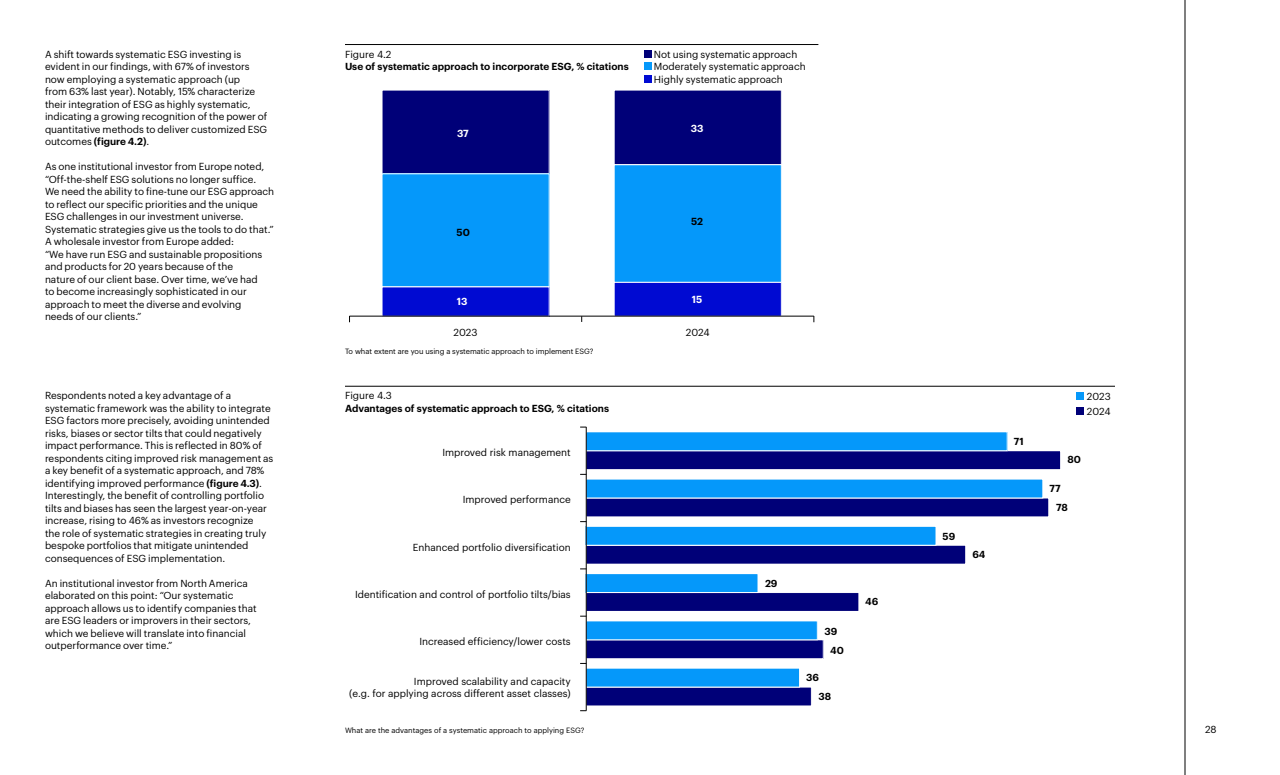
<style>
.page{position:relative;width:1280px;height:775px;background:#fff}
.page>*{position:absolute;margin:0;border:0;box-sizing:border-box;transform-origin:0 0}
.Body__P{font:10px/12.5px "Graphik";color:#000}
.Chart_number__H3{font:600 10px/12.5px "Graphik";color:#000}
.t1{font:600 10px "Graphik";letter-spacing:-.005em;color:#fff}
.Chart_source__P{font:7.5px "Graphik";letter-spacing:-.005em;color:#000}
.s1{font-weight:600}
.s2{font-weight:400}
</style>
<div class="page">
<hr style="left:1185px;top:0;width:1px;height:775px;background:#000">
<hr style="left:345px;top:44px;width:473px;height:1px;background:#000">
<div style="left:382px;top:90px;width:167px;height:84px;background:#000078"></div>
<div style="left:614px;top:90px;width:167px;height:75px;background:#000078"></div>
<div style="left:382px;top:174px;width:167px;height:113px;background:#0598fa"></div>
<div style="left:382px;top:173px;width:168px;height:114px;border:1px solid #fff"></div>
<div style="left:614px;top:165px;width:167px;height:117px;background:#0598fa"></div>
<div style="left:614px;top:164px;width:168px;height:119px;border:1px solid #fff"></div>
<div style="left:382px;top:287px;width:167px;height:29px;background:#000ad2"></div>
<div style="left:614px;top:282px;width:167px;height:34px;background:#000ad2"></div>
<div style="left:614px;top:282px;width:168px;height:35px;border:1px solid #fff"></div>
<hr style="left:350px;top:316px;width:464px;height:1px;background:#000">
<div style="left:644px;top:50px;width:7px;height:8px;background:#000078"></div>
<div style="left:644px;top:63px;width:7px;height:7px;background:#0598fa"></div>
<div style="left:644px;top:75px;width:7px;height:7px;background:#000ad2"></div>
<hr style="left:345px;top:386px;width:770px;height:1px;background:#000">
<div style="left:586px;top:451px;width:475px;height:19px;background:#000078"></div>
<div style="left:586px;top:450px;width:475px;height:20px;border:1px solid #fff"></div>
<div style="left:586px;top:498px;width:463px;height:19px;background:#000078"></div>
<div style="left:586px;top:545px;width:380px;height:19px;background:#000078"></div>
<div style="left:586px;top:593px;width:273px;height:18px;background:#000078"></div>
<div style="left:586px;top:592px;width:273px;height:20px;border:1px solid #fff"></div>
<div style="left:586px;top:640px;width:237px;height:19px;background:#000078"></div>
<div style="left:586px;top:639px;width:238px;height:20px;border:1px solid #fff"></div>
<div style="left:586px;top:687px;width:225px;height:19px;background:#000078"></div>
<div style="left:586px;top:687px;width:226px;height:19px;border:1px solid #fff"></div>
<div style="left:586px;top:432px;width:421px;height:19px;background:#0598fa"></div>
<div style="left:586px;top:432px;width:422px;height:19px;border:1px solid #fff"></div>
<div style="left:586px;top:479px;width:457px;height:19px;background:#0598fa"></div>
<div style="left:586px;top:526px;width:350px;height:19px;background:#0598fa"></div>
<div style="left:586px;top:526px;width:350px;height:20px;border:1px solid #fff"></div>
<div style="left:586px;top:574px;width:172px;height:19px;background:#0598fa"></div>
<div style="left:586px;top:573px;width:172px;height:20px;border:1px solid #fff"></div>
<div style="left:586px;top:621px;width:231px;height:19px;background:#0598fa"></div>
<div style="left:586px;top:668px;width:214px;height:19px;background:#0598fa"></div>
<hr style="left:586px;top:427px;width:1px;height:284px;background:#000">
<div style="left:1076px;top:393px;width:7px;height:7px;background:#0598fa"></div>
<div style="left:1076px;top:408px;width:7px;height:7px;background:#000078"></div>
<p class="Body__P" style="left:45px;top:47px;width:224px">A shift towards systematic ESG investing is evident in our findings, with 67% of investors now employing a systematic approach (up<br>from 63% last year). Notably, 15% characterize their integration of ESG as highly systematic, indicating a growing recognition of the power of quantitative methods to deliver customized ESG outcomes <span class="s1">(figure 4.2)</span>.</p>
<p class="Body__P" style="left:45px;top:159px;width:231px">As one institutional investor from Europe noted, “Off-the-shelf ESG solutions no longer suffice.<br>We need the ability to fine-tune our ESG approach to reflect our specific priorities and the unique ESG challenges in our investment universe.<br>Systematic strategies give us the tools to do that.” A wholesale investor from Europe added:<br>“We have run ESG and sustainable propositions and products for 20 years because of the<br>nature of our client base. Over time, we’ve had<br>to become increasingly sophisticated in our approach to meet the diverse and evolving<br>needs of our clients.”</p>
<p class="Body__P" style="left:45px;top:389px;width:230px">Respondents noted a key advantage of a systematic framework was the ability to integrate ESG factors more precisely, avoiding unintended risks, biases or sector tilts that could negatively impact performance. This is reflected in 80% of respondents citing improved risk management as a key benefit of a systematic approach, and 78% identifying improved performance <span class="s1">(figure 4.3)</span>.<br>Interestingly, the benefit of controlling portfolio tilts and biases has seen the largest year-on-year increase, rising to 46% as investors recognize<br>the role of systematic strategies in creating truly bespoke portfolios that mitigate unintended consequences of ESG implementation.</p>
<p class="Body__P" style="left:45px;top:576px;width:213px">An institutional investor from North America elaborated on this point: “Our systematic approach allows us to identify companies that are ESG leaders or improvers in their sectors, which we believe will translate into financial outperformance over time.”</p>
<h3 class="Chart_number__H3" style="left:345px;top:47px;width:285px"><span class="s2">Figure 4.2<br></span>Use of systematic approach to incorporate ESG, % citations</h3>
<p class="t1" style="left:457px;top:126px;width:13px">37</p>
<p class="Body__P" style="left:654px;top:47px;width:153px">Not using systematic approach<br>Moderately systematic approach<br>Highly systematic approach</p>
<p class="t1" style="left:691px;top:120px;width:14px">33</p>
<p class="Chart_number__H3" style="left:457px;top:226px;width:15px">50</p>
<p class="t1" style="left:457px;top:293px;width:12px">13</p>
<p class="Chart_number__H3" style="left:691px;top:215px;width:14px">52</p>
<p class="t1" style="left:692px;top:292px;width:12px">15</p>
<p class="Body__P" style="left:454px;top:325px;width:25px">2023</p>
<p class="Body__P" style="left:686px;top:325px;width:25px">2024</p>
<p class="Chart_source__P" style="left:345px;top:346px;width:250px">To what extent are you using a systematic approach to implement ESG?</p>
<h3 class="Chart_number__H3" style="left:345px;top:388px;width:266px"><span class="s2">Figure 4.3<br></span>Advantages of systematic approach to ESG, % citations</h3>
<p class="Body__P" style="left:442px;top:446px;width:130px">Improved risk management</p>
<p class="Body__P" style="left:463px;top:493px;width:110px">Improved performance</p>
<p class="Body__P" style="left:413px;top:540px;width:159px">Enhanced portfolio diversification</p>
<p class="Body__P" style="left:355px;top:587px;width:217px">Identification and control of portfolio tilts/bias</p>
<p class="Body__P" style="left:419px;top:635px;width:153px">Increased efficiency/lower costs</p>
<p class="Body__P" style="left:349px;top:675px;width:223px;line-height:12px;text-align:right">Improved scalability and capacity<br>(e.g. for applying across different asset classes)</p>
<p class="Chart_source__P" style="left:345px;top:724px;width:241px">What are the advantages of a systematic approach to applying ESG?</p>
<p class="Chart_number__H3" style="left:825px;top:624px;width:14px">39</p>
<p class="Chart_number__H3" style="left:806px;top:671px;width:14px">36</p>
<p class="Chart_number__H3" style="left:830px;top:643px;width:15px">40</p>
<p class="Chart_number__H3" style="left:818px;top:689px;width:14px">38</p>
<p class="Chart_number__H3" style="left:943px;top:529px;width:14px">59</p>
<p class="Chart_number__H3" style="left:972px;top:547px;width:15px">64</p>
<p class="Chart_number__H3" style="left:1014px;top:434px;width:11px">71</p>
<p class="Body__P" style="left:1087px;top:388px;width:25px;line-height:15px">2023<br>2024</p>
<p class="Chart_number__H3" style="left:1067px;top:452px;width:15px">80</p>
<p class="Chart_number__H3" style="left:1049px;top:481px;width:13px">77</p>
<p class="Chart_number__H3" style="left:1056px;top:500px;width:13px">78</p>
<p class="Body__P" style="left:1205px;top:722px;width:13px">28</p>
</div>
